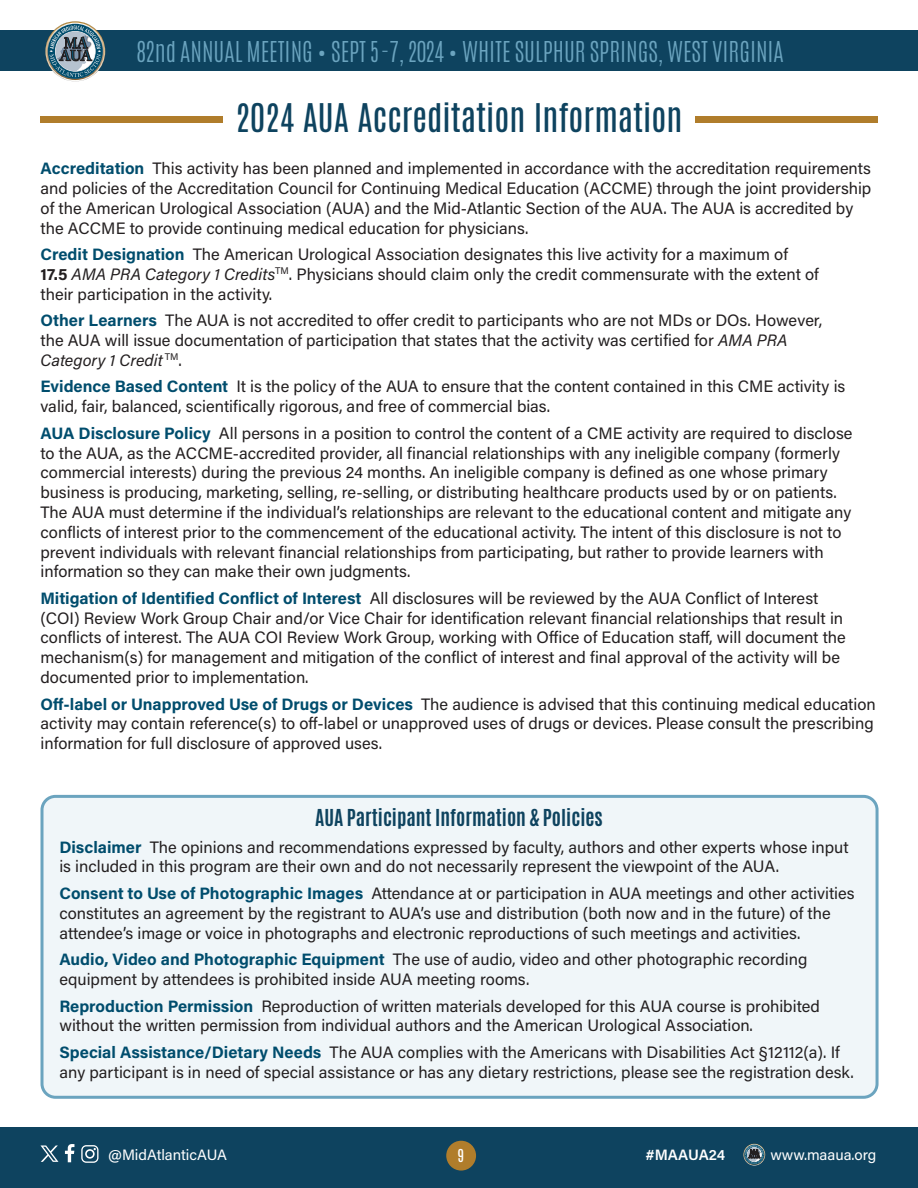
<style>
.page{position:relative;width:918px;height:1188px;background:#fff}
.page>*{position:absolute;margin:0;border:0;box-sizing:border-box;transform-origin:0 0}
.t1{font:33px "Antonio";color:#0e435f}
.t2{font:300 24px "Antonio";color:#6ba4bf}
.t3{font:700 19.5px "Antonio";color:#0e435f}
.t4{font:16.5px/19.8px "Acumin Pro";color:#231f20}
.t5{font:15px "Acumin Pro";letter-spacing:-.005em;color:#fff}
.t6{font:600 15px "Acumin Pro";letter-spacing:-.005em;color:#fff}
.t7{font:15px "Antonio";color:#fff}
.s1{font-weight:700;color:#004d6d}
.s2{font-weight:700}
.s3{font-style:italic}
</style>
<div class="page">
<div style="left:0;top:1127px;width:918px;height:61px;background:#0e435f"></div>
<svg style="left:743px;top:1144px;width:22px;height:22px"></svg>
<svg style="left:65px;top:1144px;width:9px;height:18px"></svg>
<svg style="left:81px;top:1145px;width:17px;height:18px"></svg>
<svg style="left:40px;top:1145px;width:18px;height:17px"></svg>
<div style="left:446px;top:1141px;width:30px;height:30px;background:#b07d2b;border-radius:50%"></div>
<div style="left:0;top:30px;width:918px;height:41px;background:#0e435f"></div>
<svg style="left:45px;top:21px;width:60px;height:60px"></svg>
<div style="left:42px;top:796px;width:835px;height:301px;background:#f0f6f9;border-radius:14px"></div>
<div style="left:40px;top:795px;width:839px;height:304px;border:3px solid #6ba4bf;border-radius:14px"></div>
<div style="left:695px;top:116px;width:182px;height:7px;background:#b07d2b"></div>
<div style="left:40px;top:116px;width:183px;height:7px;background:#b07d2b"></div>
<h2 class="t2" style="left:137px;top:34px;width:649px">82nd ANNUAL MEETING • SEPT 5-7, 2024 • WHITE SULPHUR SPRINGS, WEST VIRGINIA</h2>
<p class="t1" style="left:235px;top:94px;width:448px">2024 AUA Accreditation Information</p>
<p class="t4" style="left:40px;top:158px;width:832px"><span class="s1">Accreditation</span> This activity has been planned and implemented in accordance with the accreditation requirements and policies of the Accreditation Council for Continuing Medical Education (ACCME) through the joint providership of the American Urological Association (AUA) and the Mid-Atlantic Section of the AUA. The AUA is accredited by the ACCME to provide continuing medical education for physicians.</p>
<p class="t4" style="left:40px;top:244px;width:780px"><span class="s1">Credit Designation</span> The American Urological Association designates this live activity for a maximum of<br><span class="s2">17.5</span> <span class="s3">AMA PRA Category 1 Credits</span><sup>TM</sup>. Physicians should claim only the credit commensurate with the extent of their participation in the activity.</p>
<p class="t4" style="left:40px;top:310px;width:783px"><span class="s1">Other Learners</span> The AUA is not accredited to offer credit to participants who are not MDs or DOs. However, the AUA will issue documentation of participation that states that the activity was certified for <span class="s3">AMA PRA<br>Category 1 Credit</span> <sup>TM</sup>.</p>
<p class="t4" style="left:40px;top:376px;width:806px"><span class="s1">Evidence Based Content</span> It is the policy of the AUA to ensure that the content contained in this CME activity is valid, fair, balanced, scientifically rigorous, and free of commercial bias.</p>
<p class="t4" style="left:40px;top:422px;width:814px"><span class="s1">AUA Disclosure Policy</span> All persons in a position to control the content of a CME activity are required to disclose to the AUA, as the ACCME-accredited provider, all financial relationships with any ineligible company (formerly commercial interests) during the previous 24 months. An ineligible company is defined as one whose primary business is producing, marketing, selling, re-selling, or distributing healthcare products used by or on patients.<br>The AUA must determine if the individual’s relationships are relevant to the educational content and mitigate any conflicts of interest prior to the commencement of the educational activity. The intent of this disclosure is not to prevent individuals with relevant financial relationships from participating, but rather to provide learners with information so they can make their own judgments.</p>
<p class="t4" style="left:40px;top:588px;width:807px"><span class="s1">Mitigation of Identified Conflict of Interest</span> All disclosures will be reviewed by the AUA Conflict of Interest (COI) Review Work Group Chair and/or Vice Chair for identification relevant financial relationships that result in conflicts of interest. The AUA COI Review Work Group, working with Office of Education staff, will document the mechanism(s) for management and mitigation of the conflict of interest and final approval of the activity will be documented prior to implementation.</p>
<p class="t4" style="left:40px;top:693px;width:837px;text-align:justify"><span class="s1">Off-label or Unapproved Use of Drugs or Devices</span> The audience is advised that this continuing medical education activity may contain reference(s) to off-label or unapproved uses of drugs or devices. Please consult the prescribing information for full disclosure of approved uses.</p>
<p class="t3" style="left:315px;top:803px;width:289px">AUA Participant Information &amp; Policies</p>
<p class="t4" style="left:59px;top:836px;width:791px"><span class="s1">Disclaimer</span> The opinions and recommendations expressed by faculty, authors and other experts whose input is included in this program are their own and do not necessarily represent the viewpoint of the AUA.</p>
<p class="t4" style="left:59px;top:883px;width:797px"><span class="s1">Consent to Use of Photographic Images</span> Attendance at or participation in AUA meetings and other activities constitutes an agreement by the registrant to AUA’s use and distribution (both now and in the future) of the attendee’s image or voice in photographs and electronic reproductions of such meetings and activities.</p>
<p class="t4" style="left:59px;top:949px;width:750px"><span class="s1">Audio, Video and Photographic Equipment</span> The use of audio, video and other photographic recording equipment by attendees is prohibited inside AUA meeting rooms.</p>
<p class="t4" style="left:59px;top:995px;width:762px"><span class="s1">Reproduction Permission</span> Reproduction of written materials developed for this AUA course is prohibited without the written permission from individual authors and the American Urological Association.</p>
<p class="t4" style="left:59px;top:1042px;width:796px"><span class="s1">Special Assistance/Dietary Needs</span> The AUA complies with the Americans with Disabilities Act §12112(a). If any participant is in need of special assistance or has any dietary restrictions, please see the registration desk.</p>
<p class="t5" style="left:108px;top:1144px;width:121px">@MidAtlanticAUA</p>
<p class="t7" style="left:458px;top:1144px;width:8px">9</p>
<p class="t6" style="left:645px;top:1144px;width:81px">#MAAUA24</p>
<p class="t5" style="left:771px;top:1144px;width:107px">www.maaua.org</p>
</div>
